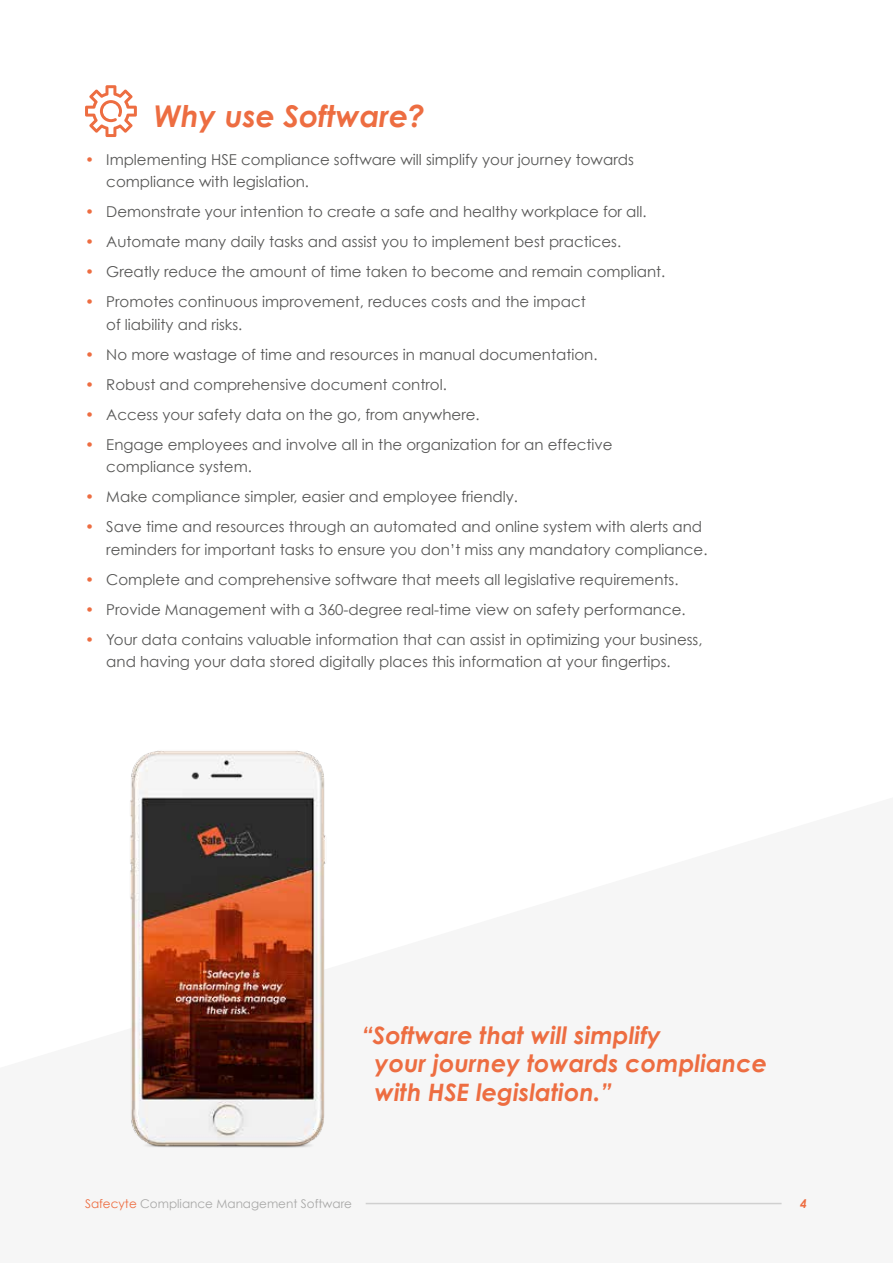
<style>
.page{position:relative;width:893px;height:1263px;background:#fff}
.page>*{position:absolute;margin:0;border:0;box-sizing:border-box;transform-origin:0 0}
.t1{font:italic 700 30px "Century Gothic";color:#ed6d41}
.t2{font:italic 700 24px/28.8px "Century Gothic";color:#ed6d41}
.t3{font:15px/22.5px "Century Gothic";color:#575756}
.t4{font:12px "Century Gothic";color:#a8a8a7}
.t5{font:italic 700 12px "Century Gothic";color:#ed6d41}
.s1{color:#ed6d41}
</style>
<div class="page">
<svg style="left:85px;top:85px;width:52px;height:52px"></svg>
<img style="left:130px;top:750px;width:196px;height:398px">
<hr style="left:366px;top:1203px;width:416px;height:1px;background:#d0d0d0">
<h1 class="t1" style="left:154px;top:97px;width:273px">Why use Software?</h1>
<p class="t3" style="left:106px;top:148px;width:529px;text-indent:-21px"><span class="s1">•</span> Implementing HSE compliance software will simplify your journey towards compliance with legislation.</p>
<p class="t3" style="left:85px;top:200px;width:563px"><span class="s1">•</span> Demonstrate your intention to create a safe and healthy workplace for all.</p>
<p class="t3" style="left:85px;top:230px;width:538px"><span class="s1">•</span> Automate many daily tasks and assist you to implement best practices.</p>
<p class="t3" style="left:85px;top:260px;width:582px"><span class="s1">•</span> Greatly reduce the amount of time taken to become and remain compliant.</p>
<p class="t3" style="left:106px;top:290px;width:481px;text-indent:-21px"><span class="s1">•</span> Promotes continuous improvement, reduces costs and the impact of liability and risks.</p>
<p class="t3" style="left:85px;top:343px;width:514px"><span class="s1">•</span> No more wastage of time and resources in manual documentation.</p>
<p class="t3" style="left:85px;top:373px;width:363px"><span class="s1">•</span> Robust and comprehensive document control.</p>
<p class="t3" style="left:85px;top:403px;width:396px"><span class="s1">•</span> Access your safety data on the go, from anywhere.</p>
<p class="t3" style="left:106px;top:433px;width:508px;text-indent:-21px"><span class="s1">•</span> Engage employees and involve all in the organization for an effective compliance system.</p>
<p class="t3" style="left:85px;top:485px;width:434px"><span class="s1">•</span> Make compliance simpler, easier and employee friendly.</p>
<p class="t3" style="left:106px;top:515px;width:603px;text-indent:-21px"><span class="s1">•</span> Save time and resources through an automated and online system with alerts and reminders for important tasks to ensure you don’t miss any mandatory compliance.</p>
<p class="t3" style="left:85px;top:568px;width:595px"><span class="s1">•</span> Complete and comprehensive software that meets all legislative requirements.</p>
<p class="t3" style="left:85px;top:598px;width:602px"><span class="s1">•</span> Provide Management with a 360-degree real-time view on safety performance.</p>
<p class="t3" style="left:106px;top:628px;width:598px;text-indent:-21px"><span class="s1">•</span> Your data contains valuable information that can assist in optimizing your business, and having your data stored digitally places this information at your fingertips.</p>
<h2 class="t2" style="left:375px;top:1020px;width:394px;text-indent:-13px">“Software that will simplify<br>your journey towards compliance with HSE legislation.”</h2>
<p class="t4" style="left:85px;top:1196px;width:268px"><span class="s1">Safecyte</span> Compliance Management Software</p>
<p class="t5" style="left:800px;top:1196px;width:8px">4</p>
</div>
